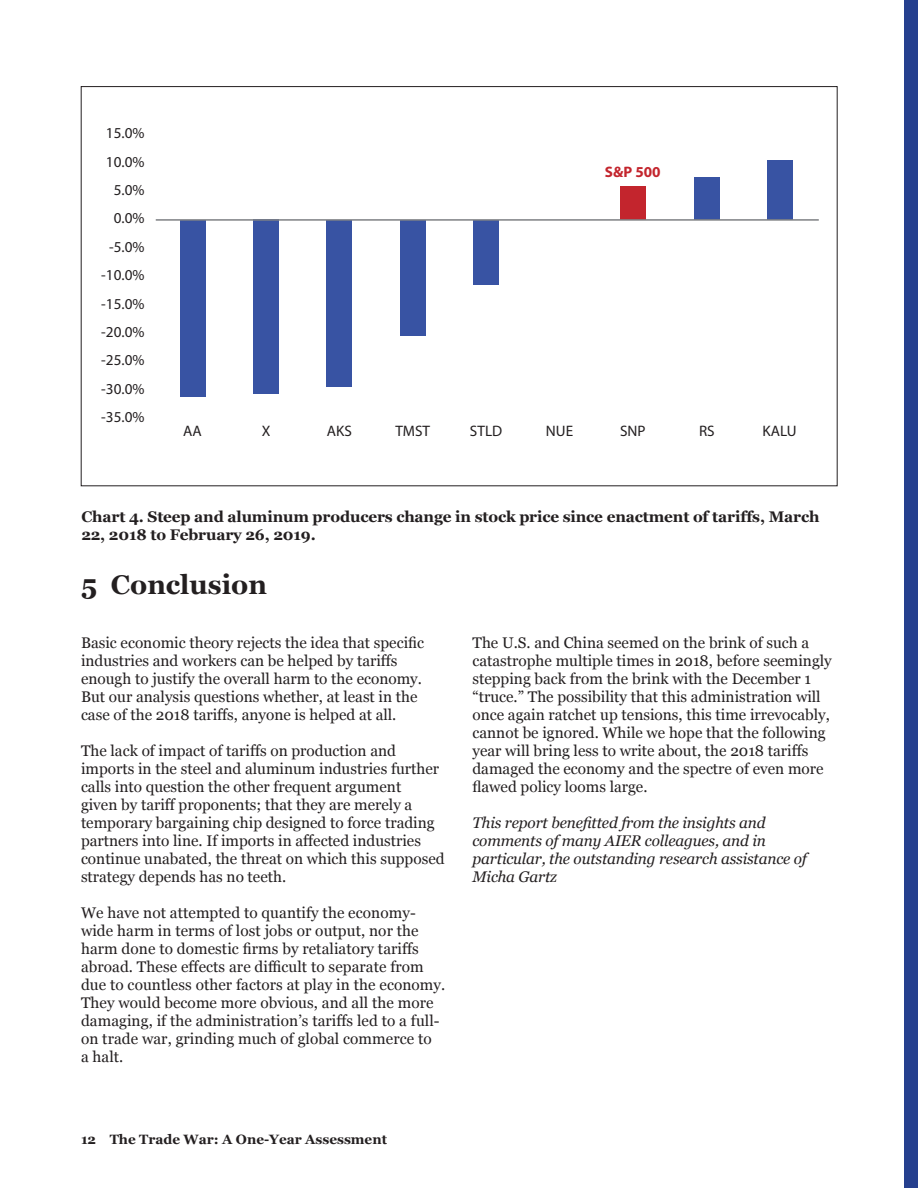
<style>
.page{position:relative;width:918px;height:1188px;background:#fff}
.page>*{position:absolute;margin:0;border:0;box-sizing:border-box;transform-origin:0 0}
.Section_Header{font:700 27px "Georgia";color:#231f20}
.Body{font:15.3px/18px "Georgia";color:#231f20}
.Body-2{font:italic 15.3px/18px "Georgia";letter-spacing:-.01em;color:#231f20}
.Body-3{font:700 15.3px/18px "Georgia";letter-spacing:-.01em;color:#231f20}
.t1{font:15.15px/28.3px "Myriad Pro";color:#231f20;text-align:right}
.t2{font:700 15.15px "Myriad Pro";color:#c3252d}
.t3{font:700 13.5px "Georgia";color:#231f20}
</style>
<div class="page">
<div style="left:180px;top:220px;width:25px;height:176px;background:#3853a3"></div>
<div style="left:253px;top:220px;width:26px;height:174px;background:#3853a3"></div>
<div style="left:327px;top:220px;width:25px;height:167px;background:#3853a3"></div>
<div style="left:400px;top:220px;width:25px;height:116px;background:#3853a3"></div>
<div style="left:474px;top:220px;width:25px;height:64px;background:#3853a3"></div>
<div style="left:620px;top:186px;width:25px;height:34px;background:#c3252d"></div>
<div style="left:694px;top:177px;width:26px;height:43px;background:#3853a3"></div>
<div style="left:767px;top:160px;width:25px;height:60px;background:#3853a3"></div>
<hr style="left:156px;top:219px;width:663px;height:2px;background:#808285">
<div style="left:904px;top:0;width:14px;height:1188px;background:#253f8e"></div>
<p class="t1" style="left:101px;top:119px;width:45px">15.0%<br>10.0%<br>5.0%<br>0.0% -5.0% -10.0% -15.0% -20.0% -25.0% -30.0% -35.0%</p>
<p class="t2" style="left:605px;top:162px;width:57px">S&amp;P 500</p>
<p class="t1" style="left:183px;top:416px;width:20px">AA</p>
<p class="t1" style="left:262px;top:416px;width:10px">X</p>
<p class="t1" style="left:327px;top:416px;width:27px">AKS</p>
<p class="t1" style="left:395px;top:416px;width:36px">TMST</p>
<p class="t1" style="left:470px;top:416px;width:34px">STLD</p>
<p class="t1" style="left:546px;top:416px;width:29px">NUE</p>
<p class="t1" style="left:620px;top:416px;width:27px">SNP</p>
<p class="t1" style="left:699px;top:416px;width:17px">RS</p>
<p class="t1" style="left:762px;top:416px;width:36px">KALU</p>
<p class="Body-3" style="left:81px;top:507px;width:740px">Chart 4. Steep and aluminum producers change in stock price since enactment of tariffs, March<br>22, 2018 to February 26, 2019.</p>
<p class="Section_Header" style="left:81px;top:564px;width:188px">5 Conclusion</p>
<p class="Body" style="left:81px;top:633px;width:345px">Basic economic theory rejects the idea that specific industries and workers can be helped by tariffs enough to justify the overall harm to the economy.<br>But our analysis questions whether, at least in the case of the 2018 tariffs, anyone is helped at all.</p>
<p class="Body" style="left:81px;top:741px;width:365px">The lack of impact of tariffs on production and imports in the steel and aluminum industries further calls into question the other frequent argument<br>given by tariff proponents; that they are merely a temporary bargaining chip designed to force trading partners into line. If imports in affected industries continue unabated, the threat on which this supposed strategy depends has no teeth.</p>
<p class="Body" style="left:81px;top:903px;width:366px">We have not attempted to quantify the economy&shy;wide harm in terms of lost jobs or output, nor the harm done to domestic firms by retaliatory tariffs abroad. These effects are difficult to separate from due to countless other factors at play in the economy.<br>They would become more obvious, and all the more damaging, if the administration’s tariffs led to a full&shy;on trade war, grinding much of global commerce to<br>a halt.</p>
<p class="Body" style="left:472px;top:633px;width:361px">The U.S. and China seemed on the brink of such a catastrophe multiple times in 2018, before seemingly stepping back from the brink with the December 1 “truce.” The possibility that this administration will once again ratchet up tensions, this time irrevocably, cannot be ignored. While we hope that the following year will bring less to write about, the 2018 tariffs damaged the economy and the spectre of even more flawed policy looms large.</p>
<p class="Body-2" style="left:472px;top:813px;width:336px">This report benefitted from the insights and comments of many AIER colleagues, and in particular, the outstanding research assistance of Micha Gartz</p>
<p class="t3" style="left:81px;top:1129px;width:308px">12 The Trade War: A One-Year Assessment</p>
</div>
